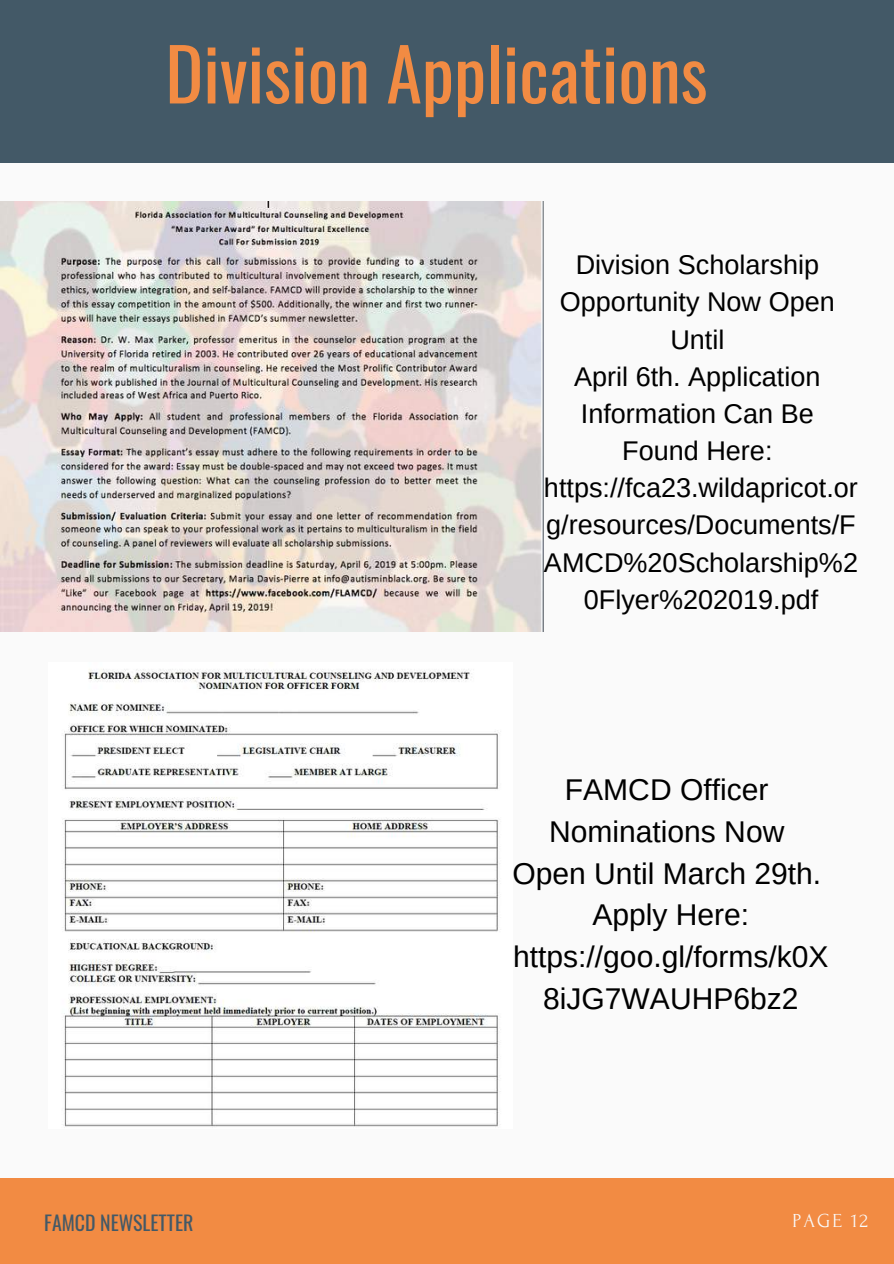
<style>
.page{position:relative;width:894px;height:1264px;background:#fff}
.page>*{position:absolute;margin:0;border:0;box-sizing:border-box;transform-origin:0 0}
.t1{font:72px "Oswald";color:#f28b43}
.t2{font:30px/41.7px "Arimo";color:#000;text-align:center}
.t3{font:27px/37.2px "Arimo";color:#000;text-align:center}
.t4{font:19.8px "Oswald";color:#435967}
.t5{font:19.8px "Forum";letter-spacing:.1em;color:#fafafa}
</style>
<div class="page">
<div style="left:0;top:0;width:893px;height:1263px;background:#fafafa"></div>
<div style="left:0;top:0;width:893px;height:162px;background:#435967"></div>
<div style="left:0;top:1178px;width:893px;height:85px;background:#f28b43"></div>
<img style="left:0;top:202px;width:543px;height:430px">
<img style="left:64px;top:669px;width:434px;height:458px">
<h1 class="t1" style="left:165px;top:18px;width:543px">Division Applications</h1>
<p class="t3" style="left:544px;top:246px;width:315px">Division Scholarship<br>Opportunity Now Open<br>Until<br>April 6th. Application<br>Information Can Be<br>Found Here: https://fca23.wildapricot.or g/resources/Documents/F<br>AMCD%20Scholarship%2<br>0Flyer%202019.pdf</p>
<p class="t2" style="left:512px;top:769px;width:317px">FAMCD Officer<br>Nominations Now<br>Open Until March 29th.<br>Apply Here: https://goo.gl/forms/k0X<br>8iJG7WAUHP6bz2</p>
<p class="t4" style="left:44px;top:1206px;width:150px">FAMCD NEWSLETTER</p>
<p class="t5" style="left:792px;top:1210px;width:77px">PAGE 12</p>
</div>
